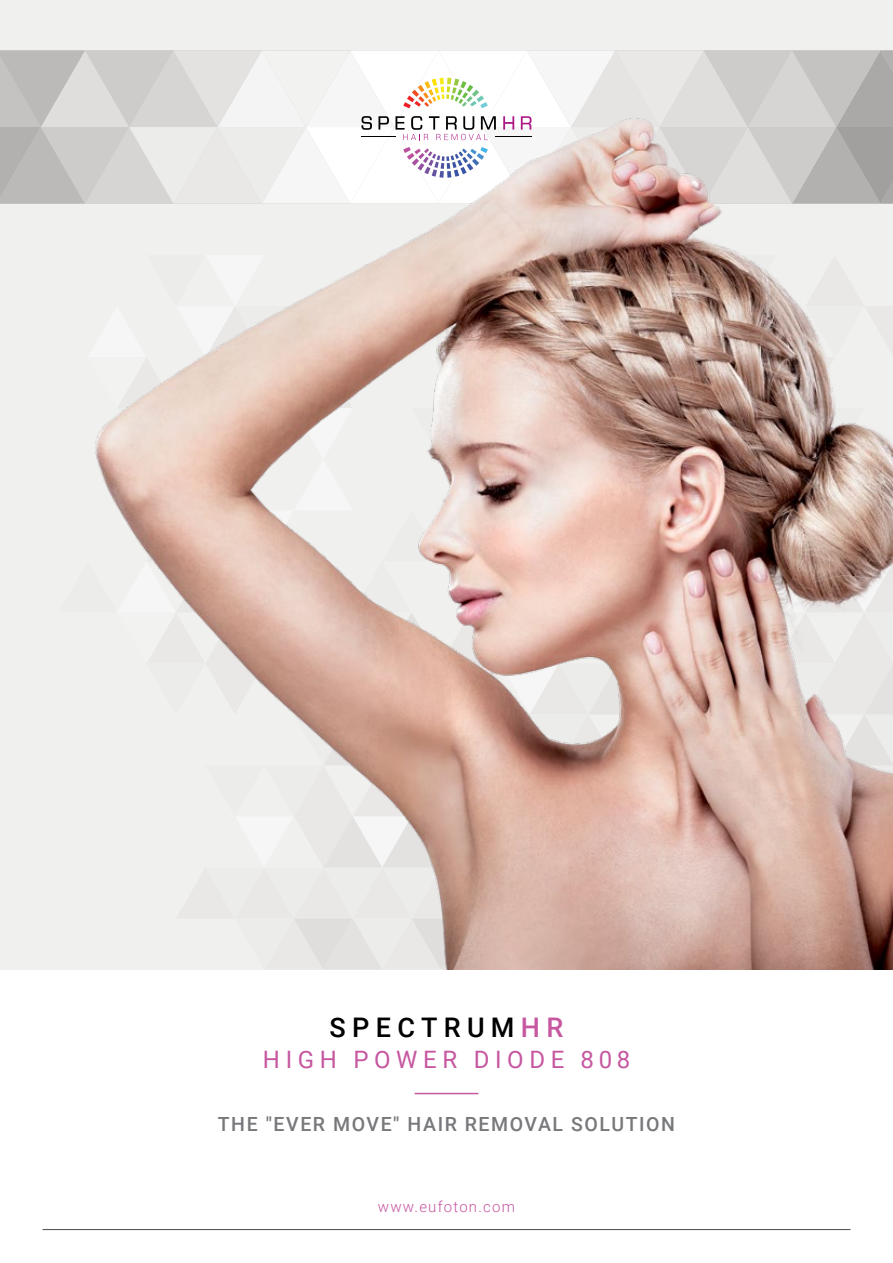
<style>
.page{position:relative;width:893px;height:1263px;background:#fff}
.page>*{position:absolute;margin:0;border:0;box-sizing:border-box;transform-origin:0 0}
.t1{font:500 27px "Roboto";letter-spacing:.235em;color:#000}
.t2{font:24px "Roboto";letter-spacing:.235em;color:#c657a0}
.t3{font:500 19.5px "Roboto";letter-spacing:.08em;color:#77787b}
.t4{font:300 15px "Roboto";letter-spacing:.08em;color:#c657a0}
.s1{color:#c657a0}
</style>
<div class="page">
<div style="left:0;top:0;width:893px;height:969px;background:#f0f0ef"></div>
<svg style="left:0;top:50px;width:893px;height:154px"></svg>
<hr style="left:43px;top:1229px;width:807px;height:1px;background:#58595b">
<img style="left:14px;top:114px;width:879px;height:855px">
<hr style="left:415px;top:1093px;width:63px;height:1px;background:#c657a0">
<p class="t1" style="left:330px;top:1008px;width:235px">SPECTRUM<span class="s1">HR</span></p>
<p class="t2" style="left:263px;top:1043px;width:369px">HIGH POWER DIODE 808</p>
<p class="t3" style="left:218px;top:1110px;width:459px">THE "EVER MOVE" HAIR REMOVAL SOLUTION</p>
<p class="t4" style="left:378px;top:1196px;width:139px">www.eufoton.com</p>
</div>
